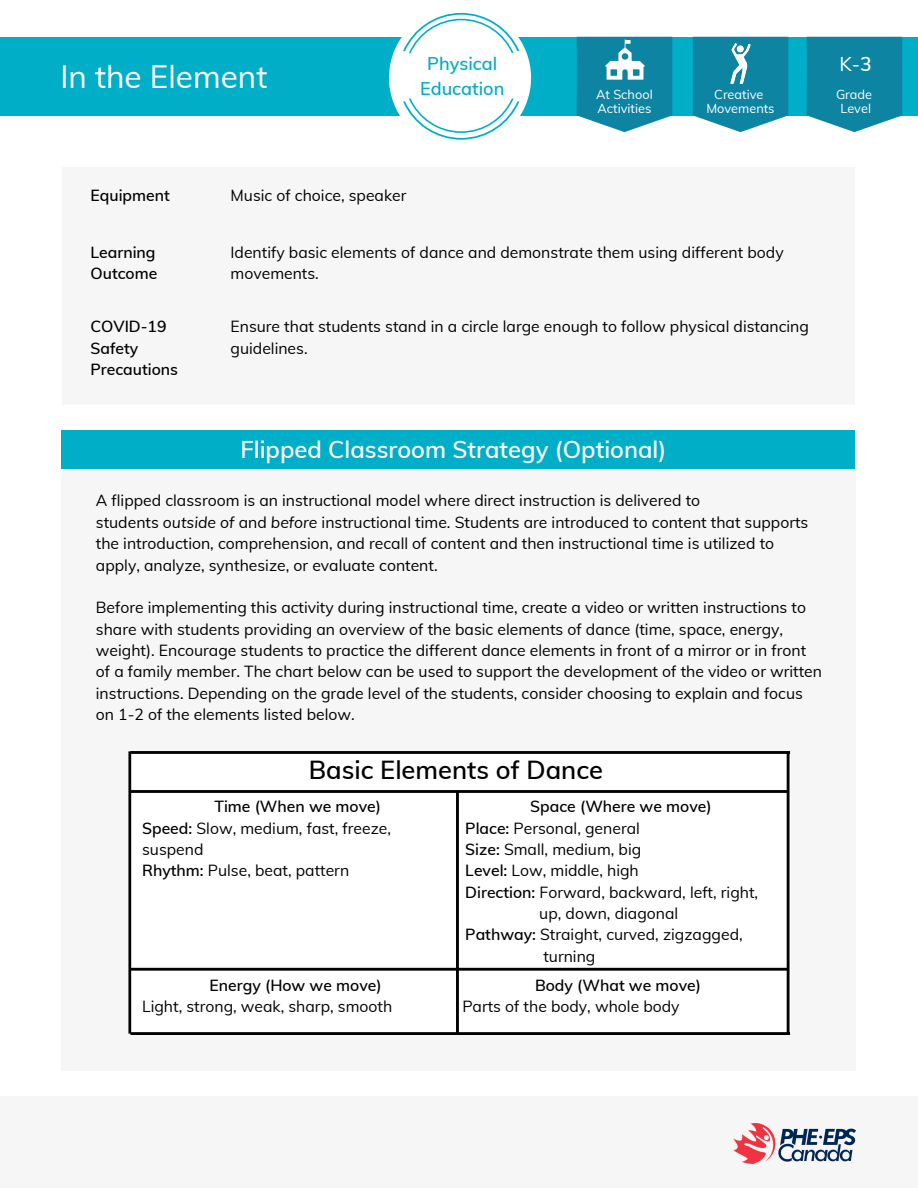
<style>
.page{position:relative;width:918px;height:1188px;background:#fff}
.page>*{position:absolute;margin:0;border:0;box-sizing:border-box;transform-origin:0 0}
.t1{font:31.5px "Muli";color:#fff}
.t2{font:600 25.5px "Muli";color:#000}
.t3{font:600 23.7px "Muli";color:#fff}
.t4{font:19.5px "Muli";color:#fff}
.t5{font:600 18px/25px "Muli";color:#00aec7;text-align:center}
.t6{font:15.75px/21.3px "Muli";color:#000}
.t7{font:600 15.75px/21.3px "Muli";color:#000}
.t8{font:12.75px/14.7px "Muli";color:#fff;text-align:center}
.s1{font-weight:600}
.s2{font-style:italic}
</style>
<div class="page">
<div style="left:61px;top:468px;width:794px;height:603px;background:#f6f6f6"></div>
<div style="left:61px;top:431px;width:793px;height:38px;background:#00aec7"></div>
<div style="left:0;top:1096px;width:918px;height:92px;background:#f6f6f6"></div>
<img style="left:734px;top:1123px;width:121px;height:41px">
<div style="left:62px;top:167px;width:793px;height:237px;background:#f6f6f6"></div>
<div style="left:0;top:37px;width:918px;height:79px;background:#00aec7"></div>
<svg style="left:807px;top:37px;width:95px;height:95px;background:#218ea9"></svg>
<svg style="left:693px;top:37px;width:95px;height:95px;background:#2690ab"></svg>
<svg style="left:389px;top:12px;width:142px;height:128px"></svg>
<svg style="left:577px;top:37px;width:95px;height:95px;background:#2891ac"></svg>
<img style="left:601px;top:37px;width:47px;height:47px">
<img style="left:720px;top:43px;width:41px;height:41px">
<div style="left:128px;top:751px;width:662px;height:284px;background:#fff"></div>
<h1 class="t1" style="left:60px;top:56px;width:208px">In the Element</h1>
<p class="t5" style="left:420px;top:50px;width:86px">Physical<br>Education</p>
<p class="t8" style="left:596px;top:86px;width:58px;text-align:left">At School<br>Activities</p>
<p class="t8" style="left:706px;top:86px;width:70px">Creative<br>Movements</p>
<p class="t4" style="left:840px;top:51px;width:34px">K-<span class="s1">3</span></p>
<p class="t8" style="left:836px;top:86px;width:38px">Grade<br>Level</p>
<p class="t7" style="left:91px;top:185px;width:81px">Equipment</p>
<p class="t6" style="left:231px;top:185px;width:177px">Music of choice, speaker</p>
<p class="t7" style="left:91px;top:241px;width:68px">Learning<br>Outcome</p>
<p class="t6" style="left:231px;top:241px;width:555px">Identify basic elements of dance and demonstrate them using different body movements.</p>
<p class="t7" style="left:91px;top:316px;width:89px">COVID-19<br>Safety<br>Precautions</p>
<p class="t6" style="left:231px;top:316px;width:580px">Ensure that students stand in a circle large enough to follow physical distancing guidelines.</p>
<h3 class="t3" style="left:240px;top:434px;width:428px">Flipped Classroom Strategy (Optional)</h3>
<p class="t6" style="left:96px;top:490px;width:714px">A flipped classroom is an instructional model where direct instruction is delivered to<br>students <span class="s2">outside of</span> and <span class="s2">before</span> instructional time. Students are introduced to content that supports the introduction, comprehension, and recall of content and then instructional time is utilized to apply, analyze, synthesize, or evaluate content.</p>
<p class="t6" style="left:96px;top:597px;width:728px">Before implementing this activity during instructional time, create a video or written instructions to share with students providing an overview of the basic elements of dance (time, space, energy, weight). Encourage students to practice the different dance elements in front of a mirror or in front of a family member. The chart below can be used to support the development of the video or written instructions. Depending on the grade level of the students, consider choosing to explain and focus on 1-2 of the elements listed below.</p>
<h2 class="t2" style="left:309px;top:753px;width:296px">Basic Elements of Dance</h2>
<p class="t6" style="left:142px;top:796px;width:250px;text-indent:72px"><span class="s1">Time (When we move)<br>Speed:</span> Slow, medium, fast, freeze, suspend<br><span class="s1">Rhythm:</span> Pulse, beat, pattern</p>
<p class="t7" style="left:530px;top:796px;width:183px">Space (Where we move)</p>
<p class="t6" style="left:465px;top:817px;width:176px"><span class="s1">Place:</span> Personal, general</p>
<p class="t6" style="left:465px;top:838px;width:178px"><span class="s1">Size:</span> Small, medium, big</p>
<p class="t6" style="left:465px;top:860px;width:175px"><span class="s1">Level:</span> Low, middle, high</p>
<p class="t6" style="left:465px;top:881px;width:294px"><span class="s1">Direction:</span> Forward, backward, left, right,</p>
<p class="t6" style="left:539px;top:903px;width:140px">up, down, diagonal</p>
<p class="t6" style="left:465px;top:924px;width:279px"><span class="s1">Pathway:</span> Straight, curved, zigzagged,</p>
<p class="t6" style="left:543px;top:945px;width:53px">turning</p>
<p class="t7" style="left:210px;top:974px;width:174px">Energy (How we move)</p>
<p class="t6" style="left:142px;top:996px;width:252px">Light, strong, weak, sharp, smooth</p>
<p class="t7" style="left:535px;top:974px;width:167px">Body (What we move)</p>
<p class="t6" style="left:462px;top:996px;width:219px">Parts of the body, whole body</p>
</div>
